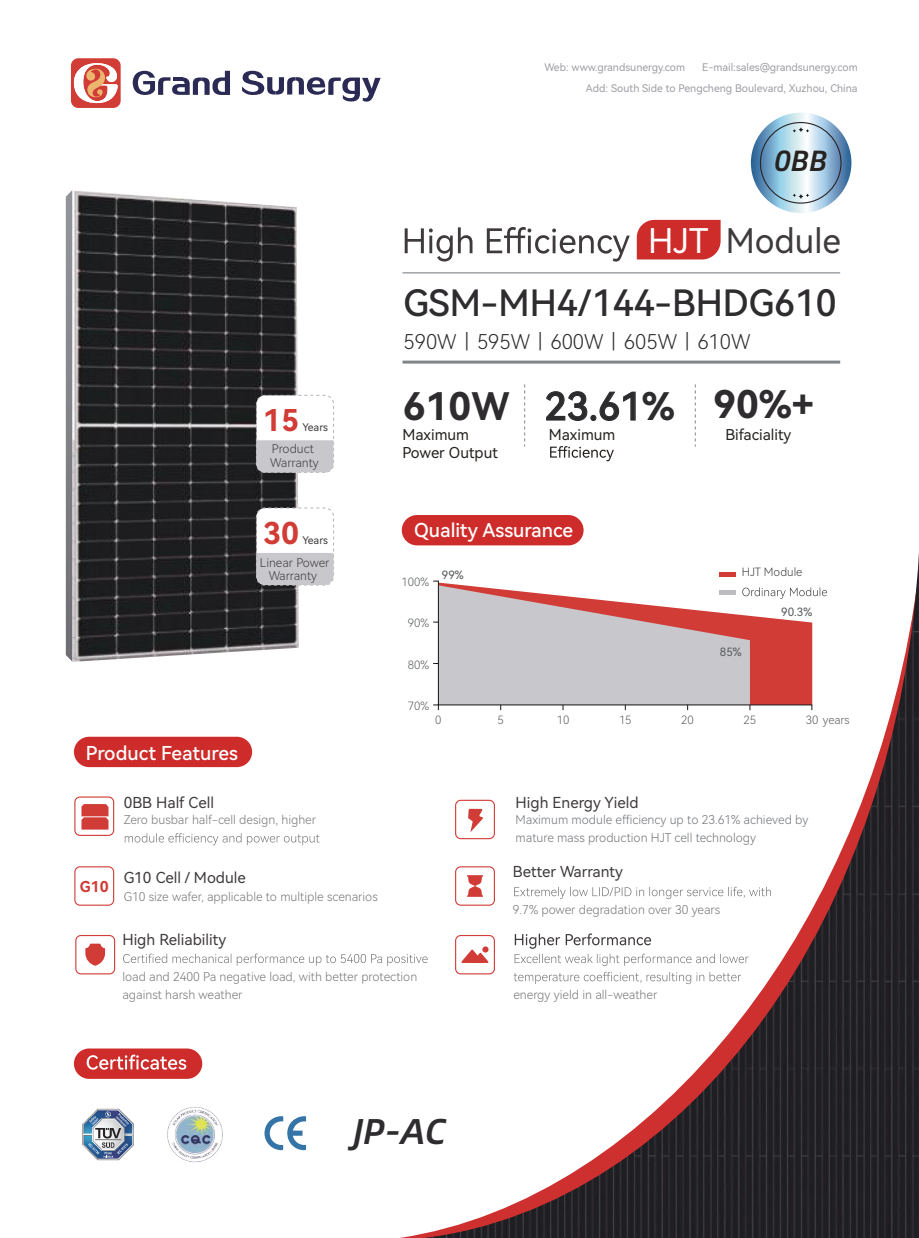
<style>
.page{position:relative;width:919px;height:1238px;background:#fff}
.page>*{position:absolute;margin:0;border:0;box-sizing:border-box;transform-origin:0 0}
.t1{font:37.95px "Harmony OS Sans SC Medium";color:#2c2c2e}
.t2{font:37.95px "Harmony OS Sans SC Bold";color:#2e2c2e}
.t3{font:36.3px "Harmony OS Sans SC Medium";color:#2e2c2e}
.t4{font:italic 500 35.85px "Alibaba Sans";color:#2e2c2e}
.t5{font:34.05px "Harmony OS Sans SC";color:#3f3b3c}
.t6{font:30px "Harmony OS Sans SC Bold";color:#d13c37}
.t7{font:italic 500 29.25px "Alibaba Sans";color:#262220}
.t8{font:20.25px "Harmony OS Sans SC Light";color:#2e2c2e}
.t9{font:19.2px "Harmony OS Sans SC Medium";color:#fff}
.t10{font:15.15px "Harmony OS Sans SC";color:#3f3b3c}
.t11{font:15px/18px "Harmony OS Sans SC";color:#262220}
.t12{font:15px "Harmony OS Sans SC Bold";color:#d13c37}
.t13{font:12.15px/18.1px "Harmony OS Sans SC Light";color:#757577}
.t14{font:12.15px "Harmony OS Sans SC Light";color:#6f7276}
.t15{font:12px/13.5px "Harmony OS Sans SC Light";color:#3f3b3c}
.t16{font:11.4px "Harmony OS Sans SC Light";color:#5a5d5f}
.t17{font:11.4px "Harmony OS Sans SC";color:#5a5d5f}
.t18{font:11.4px "Harmony OS Sans SC Light";color:#3f3b3c}
.t19{font:10.5px/21px "Harmony OS Sans SC";color:#9e9da4;text-align:right}
.t20{font:10.5px "Harmony OS Sans SC";color:#3f3b3c}
.s1{color:#fff}
.s2{font-family:"Harmony OS Sans SC Bold";color:#2e2c2e}
.s3{font-family:"Harmony OS Sans SC Bold"}
</style>
<div class="page">
<svg style="left:66px;top:190px;width:6px;height:471px;background:#828388"></svg>
<img style="left:72px;top:190px;width:227px;height:472px">
<hr style="left:402px;top:272px;width:438px;height:1px;background:#818588">
<hr style="left:402px;top:360px;width:438px;height:3px;background:#818588">
<svg style="left:524px;top:384px;width:1px;height:62px"></svg>
<svg style="left:694px;top:384px;width:1px;height:62px"></svg>
<img style="left:167px;top:1107px;width:56px;height:56px">
<svg style="left:83px;top:1108px;width:51px;height:51px"></svg>
<svg style="left:264px;top:1116px;width:42px;height:34px"></svg>
<svg style="left:133px;top:71px;width:97px;height:24px"></svg>
<svg style="left:242px;top:71px;width:138px;height:31px"></svg>
<svg style="left:71px;top:58px;width:50px;height:50px"></svg>
<svg style="left:550px;top:446px;width:64px;height:15px"></svg>
<div style="left:74px;top:736px;width:178px;height:31px;background:#ce2c2a;border-radius:15px"></div>
<div style="left:74px;top:1048px;width:128px;height:30px;background:#ce2c2a;border-radius:15px"></div>
<svg style="left:87px;top:1054px;width:99px;height:15px"></svg>
<div style="left:256px;top:508px;width:77px;height:77px;background:#fff;border-radius:8px"></div>
<div style="left:256px;top:507px;width:78px;height:78px;border:1px dashed #bab9c2;border-radius:8px"></div>
<div style="left:256px;top:395px;width:77px;height:77px;background:#fff;border-radius:8px"></div>
<div style="left:256px;top:395px;width:78px;height:78px;border:1px dashed #bab9c2;border-radius:8px"></div>
<div style="left:256px;top:440px;width:77px;height:32px;background:#c8c7cb"></div>
<div style="left:256px;top:553px;width:77px;height:32px;background:#c8c7cb"></div>
<svg style="left:123px;top:953px;width:301px;height:12px"></svg>
<svg style="left:125px;top:833px;width:194px;height:12px"></svg>
<div style="left:75px;top:934px;width:40px;height:40px;border:1px solid #d13c37;border-radius:5px"></div>
<svg style="left:85px;top:943px;width:20px;height:22px"></svg>
<div style="left:74px;top:866px;width:40px;height:39px;border:1px solid #d13c37;border-radius:5px"></div>
<div style="left:402px;top:515px;width:181px;height:30px;background:#ce2c2a;border-radius:15px"></div>
<svg style="left:546px;top:391px;width:90px;height:30px"></svg>
<svg style="left:750px;top:112px;width:101px;height:101px;background:#9ec0d7"></svg>
<svg style="left:792px;top:194px;width:17px;height:5px"></svg>
<svg style="left:792px;top:127px;width:17px;height:5px"></svg>
<div style="left:759px;top:122px;width:82px;height:82px;border:1px solid #292527;border-radius:50%"></div>
<img style="left:424px;top:569px;width:494px;height:668px">
<div style="left:636px;top:220px;width:84px;height:39px;background:#ce2c2a"></div>
<svg style="left:404px;top:227px;width:225px;height:34px"></svg>
<div style="left:74px;top:796px;width:40px;height:39px;border:1px solid #d13c37;border-radius:5px"></div>
<svg style="left:81px;top:804px;width:27px;height:25px"></svg>
<p class="t19" style="left:586px;top:56px;width:273px">E-mail:sales@grandsunergy.com<br>Add: South Side to Pengcheng Boulevard, Xuzhou, China</p>
<p class="t19" style="left:544px;top:56px;width:142px">Web: www.grandsunergy.com</p>
<h3 class="t7" style="left:774px;top:138px;width:55px">0BB</h3>
<h3 class="t5" style="left:648px;top:217px;width:194px"><span class="s1">HJT</span> Module</h3>
<h2 class="t3" style="left:403px;top:277px;width:434px">GSM-MH4/144-BHDG610</h2>
<h3 class="t6" style="left:263px;top:399px;width:38px">15</h3>
<p class="t20" style="left:302px;top:419px;width:27px">Years</p>
<p class="t15" style="left:270px;top:442px;width:50px">Product<br>Warranty</p>
<h3 class="t6" style="left:263px;top:512px;width:38px">30</h3>
<p class="t20" style="left:302px;top:532px;width:27px">Years</p>
<p class="t15" style="left:260px;top:555px;width:71px;text-align:center">Linear Power<br>Warranty</p>
<h3 class="t9" style="left:86px;top:739px;width:154px">Product Features</h3>
<p class="t10" style="left:124px;top:791px;width:92px">0BB Half Cell</p>
<p class="t13" style="left:124px;top:810px;width:194px">Zero busbar half-cell design, higher</p>
<p class="t12" style="left:80px;top:876px;width:30px">G10</p>
<p class="t10" style="left:124px;top:867px;width:124px">G10 Cell / Module</p>
<p class="t13" style="left:124px;top:886px;width:255px">G10 size wafer, applicable to multiple scenarios</p>
<h3 class="t8" style="left:403px;top:327px;width:348px">590W丨595W丨600W丨605W丨610W</h3>
<h1 class="t1" style="left:403px;top:380px;width:273px"><span class="s2">610W</span> 23.61<span class="s3">%</span></h1>
<h1 class="t2" style="left:713px;top:378px;width:102px">90%+</h1>
<p class="t11" style="left:402px;top:424px;width:97px">Maximum<br>Power Output</p>
<p class="t11" style="left:548px;top:424px;width:68px">Maximum</p>
<p class="t11" style="left:725px;top:424px;width:68px">Bifaciality</p>
<h3 class="t9" style="left:414px;top:516px;width:160px">Quality Assurance</h3>
<p class="t16" style="left:401px;top:574px;width:29px">100%</p>
<p class="t16" style="left:408px;top:615px;width:23px">90%</p>
<p class="t16" style="left:408px;top:656px;width:23px">80%</p>
<p class="t16" style="left:408px;top:698px;width:23px">70%</p>
<p class="t17" style="left:442px;top:566px;width:23px">99%</p>
<p class="t18" style="left:741px;top:564px;width:62px">HJT Module</p>
<p class="t17" style="left:719px;top:644px;width:23px">85%</p>
<p class="t17" style="left:781px;top:604px;width:32px">90.3%</p>
<p class="t16" style="left:435px;top:711px;width:8px">0</p>
<p class="t16" style="left:497px;top:711px;width:8px">5</p>
<p class="t16" style="left:556px;top:711px;width:14px">10</p>
<p class="t16" style="left:619px;top:711px;width:14px">15</p>
<p class="t16" style="left:681px;top:711px;width:14px">20</p>
<p class="t16" style="left:743px;top:711px;width:14px">25</p>
<p class="t16" style="left:805px;top:711px;width:45px">30 years</p>
<p class="t10" style="left:515px;top:791px;width:124px">High Energy Yield</p>
<p class="t14" style="left:515px;top:829px;width:242px">mature mass production HJT cell technology</p>
<p class="t14" style="left:515px;top:811px;width:294px">Maximum module efficiency up to 23.61% achieved by</p>
<p class="t10" style="left:513px;top:861px;width:111px">Better Warranty</p>
<p class="t13" style="left:513px;top:900px;width:209px">9.7% power degradation over 30 years</p>
<p class="t10" style="left:122px;top:929px;width:105px">High Reliability</p>
<p class="t13" style="left:122px;top:967px;width:296px">load and 2400 Pa negative load, with better protection against harsh weather</p>
<h3 class="t4" style="left:353px;top:1102px;width:94px">JP-AC</h3>
<p class="t13" style="left:513px;top:985px;width:145px">energy yield in all-weather</p>
</div>
